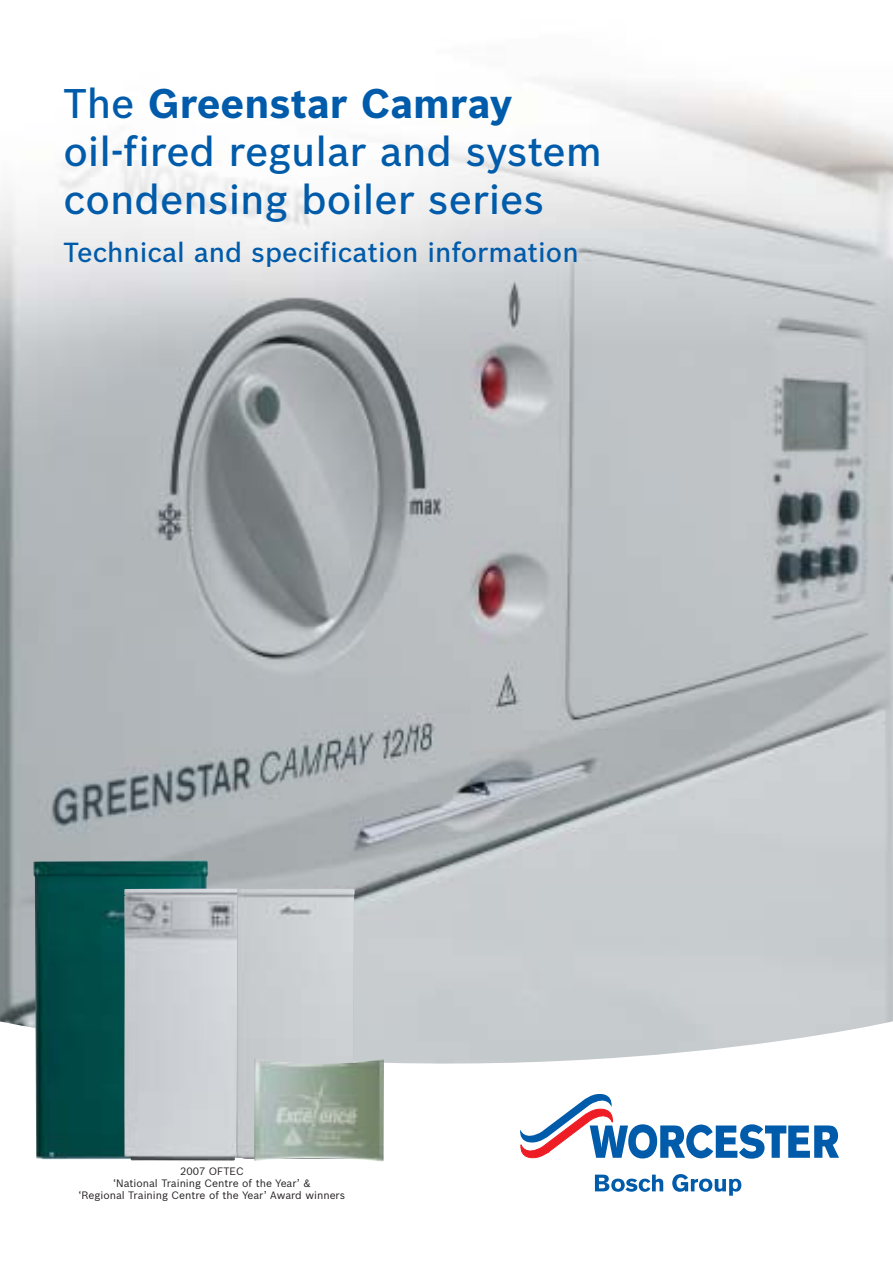
<style>
.page{position:relative;width:893px;height:1263px;background:#fff}
.page>*{position:absolute;margin:0;border:0;box-sizing:border-box;transform-origin:0 0}
.t1{font:500 40.5px/48px "Bosch Sans";color:#005baa}
.t2{font:500 27px "Bosch Sans";color:#005baa}
.t3{font:10.5px/12px "Bosch Sans";color:#231f1f;text-align:center}
.s1{font-weight:700}
</style>
<div class="page">
<img style="left:0;top:80px;width:892px;height:685px">
<svg style="left:0;top:765px;width:892px;height:299px;background:#bcc1c4"></svg>
<svg style="left:520px;top:1094px;width:319px;height:65px"></svg>
<svg style="left:595px;top:1174px;width:68px;height:18px"></svg>
<svg style="left:672px;top:1174px;width:69px;height:22px"></svg>
<img style="left:33px;top:860px;width:175px;height:299px">
<img style="left:124px;top:888px;width:112px;height:273px">
<img style="left:236px;top:888px;width:119px;height:271px">
<img style="left:254px;top:1059px;width:130px;height:102px">
<h1 class="t1" style="left:63px;top:84px;width:540px">The <span class="s1">Greenstar Camray </span>oil-fired regular and system condensing boiler series</h1>
<h2 class="t2" style="left:63px;top:242px;width:517px">Technical and specification information</h2>
<p class="t3" style="left:79px;top:1166px;width:268px">2007 OFTEC<br>‘National Training Centre of the Year’ &amp;<br>‘Regional Training Centre of the Year’ Award winners</p>
</div>
